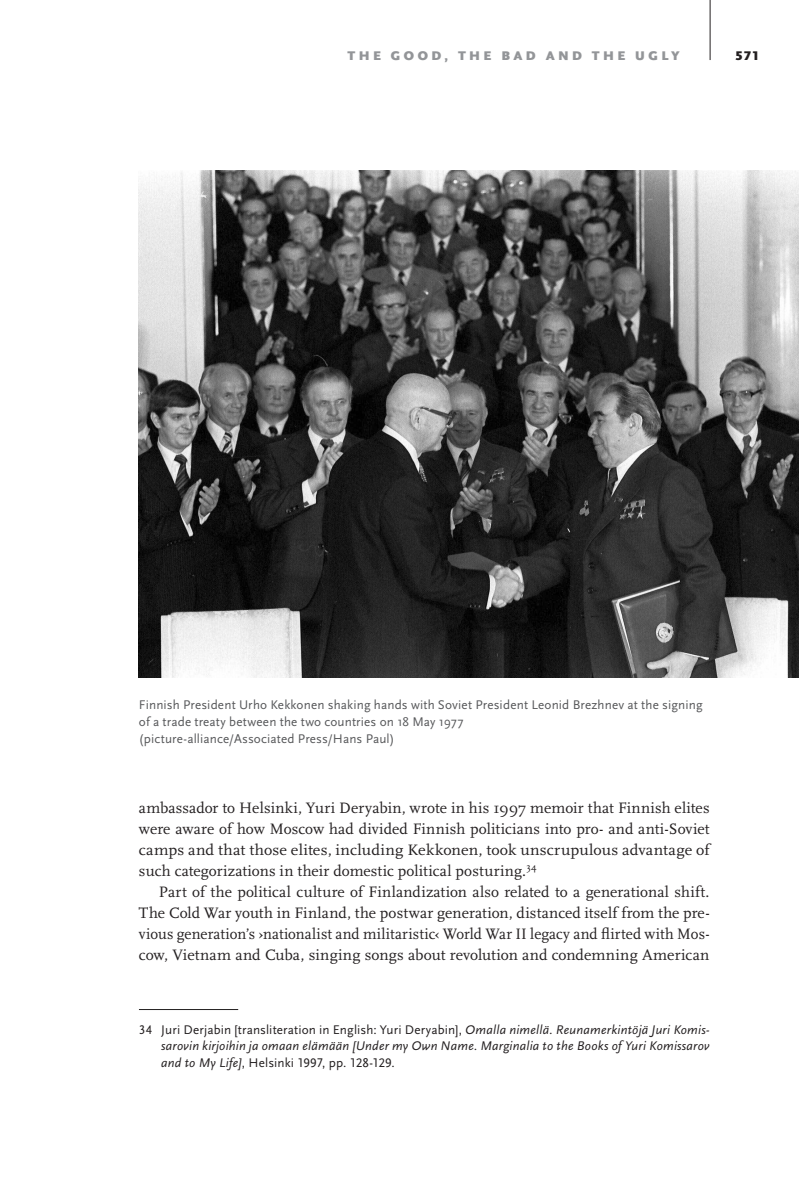
<style>
.page{position:relative;width:799px;height:1181px;background:#fff}
.page>*{position:absolute;margin:0;border:0;box-sizing:border-box;transform-origin:0 0}
._6_2__Fließtext_mit{font:15.75px/21px "Scala Pro";letter-spacing:.005em;color:#231f20;text-align:justify}
._10__Fußnotentext{font:15.75px/21px "Scala Pro";letter-spacing:.01em;color:#231f20;text-align:justify}
._10__Fußnotentext-2{font:italic 13.12px/16.6px "Scala Sans Pro";letter-spacing:.015em;color:#231f20;text-align:justify}
._7__Bildunterschrift{font:13.12px/16.6px "Scala Sans Pro";letter-spacing:.01em;color:#57585a}
._8_2__Kopfzeile_rech{font:900 13.12px "Scala Sans Pro";letter-spacing:.26em;color:#939598}
.t1{font:900 13.12px "Scala Sans Pro";color:#231f20}
.s1{font-style:normal}
</style>
<div class="page">
<hr style="left:709px;top:0;width:1px;height:60px;background:#231f20">
<hr style="left:139px;top:1009px;width:99px;height:1px;background:#231f20">
<img style="left:139px;top:171px;width:659px;height:506px">
<p class="_8_2__Kopfzeile_rech" style="left:347px;top:48px;width:334px">THE GOOD, THE BAD AND THE UGLY</p>
<p class="t1" style="left:735px;top:48px;width:25px">571</p>
<p class="_7__Bildunterschrift" style="left:139px;top:697px;width:565px">Finnish President Urho Kekkonen shaking hands with Soviet President Leonid Brezhnev at the signing of a trade treaty between the two countries on 18 May 1977</p>
<p class="_7__Bildunterschrift" style="left:139px;top:730px;width:257px">(picture-alliance/Associated Press/Hans Paul)</p>
<p class="_10__Fußnotentext" style="left:139px;top:797px;width:572px">ambassador to Helsinki, Yuri Deryabin, wrote in his 1997 memoir that Finnish elites were aware of how Moscow had divided Finnish politicians into pro- and anti-Soviet camps and that those elites, including Kekkonen, took unscrupulous advantage of such categorizations in their domestic political posturing.<sup>34</sup></p>
<p class="_6_2__Fließtext_mit" style="left:139px;top:881px;width:572px;text-indent:20px">Part of the political culture of Finlandization also related to a generational shift.<br>The Cold War youth in Finland, the postwar generation, distanced itself from the pre&shy;vious generation’s ›nationalist and militaristic‹ World War II legacy and flirted with Mos&shy;cow, Vietnam and Cuba, singing songs about revolution and condemning American</p>
<p class="_10__Fußnotentext-2" style="left:161px;top:1021px;width:550px;text-indent:-22px"><span class="s1">34 Juri Derjabin [transliteration in English: Yuri Deryabin],</span> Omalla nimellä. Reunamerkintöjä Juri Komis&shy;sarovin kirjoihin ja omaan elämään [Under my Own Name. Marginalia to the Books of Yuri Komissarov and to My Life]<span class="s1">, Helsinki 1997, pp. 128-129.</span></p>
</div>
